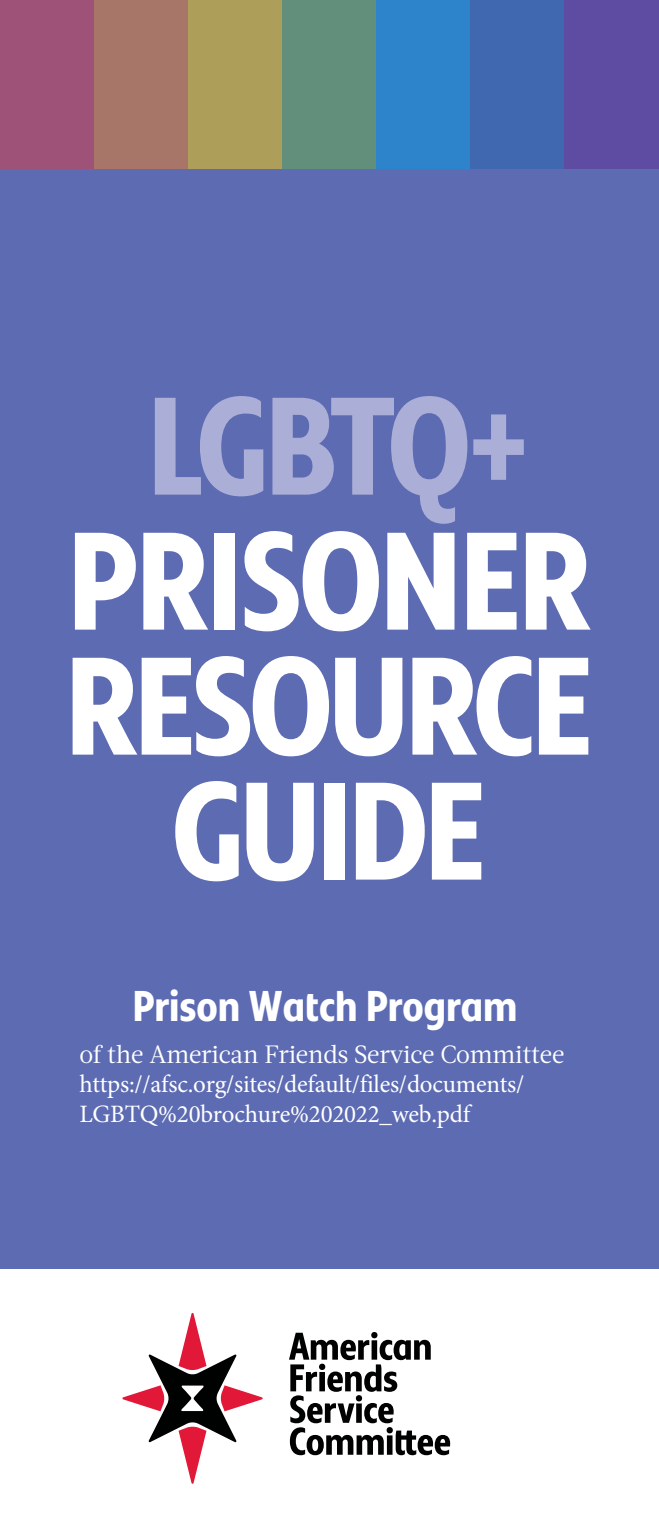
<style>
.page{position:relative;width:659px;height:1530px;background:#fff}
.page>*{position:absolute;margin:0;border:0;box-sizing:border-box;transform-origin:0 0}
.t1{font:700 145px/125px "Bonnie Condensed";letter-spacing:-.02em;color:#fff;text-align:center}
.t2{font:700 145px "Bonnie Condensed";letter-spacing:-.035em;color:#abafd8}
.t3{font:700 45px "Bonnie Condensed";color:#fff}
.t4{font:25px/30px "Minion Pro";letter-spacing:-.01em;color:#fff}
.t5{font:25px "Acta";letter-spacing:-.01em;color:#fff}
</style>
<div class="page">
<div style="left:0;top:0;width:659px;height:1269px;background:#5d6bb2"></div>
<div style="left:0;top:0;width:95px;height:169px;background:#9e5278"></div>
<div style="left:94px;top:0;width:95px;height:169px;background:#a87669"></div>
<div style="left:188px;top:0;width:95px;height:169px;background:#ad9f59"></div>
<div style="left:282px;top:0;width:95px;height:169px;background:#628f7b"></div>
<div style="left:376px;top:0;width:95px;height:169px;background:#2e84ca"></div>
<div style="left:470px;top:0;width:95px;height:169px;background:#3f68b1"></div>
<div style="left:564px;top:0;width:95px;height:169px;background:#5d4ca1"></div>
<svg style="left:122px;top:1313px;width:141px;height:171px"></svg>
<svg style="left:289px;top:1332px;width:161px;height:123px"></svg>
<div style="left:386px;top:1427px;width:7px;height:6px;background:#000101;border-radius:50%"></div>
<div style="left:387px;top:1435px;width:5px;height:20px;background:#000101"></div>
<h1 class="t2" style="left:148px;top:348px;width:384px">LGBTQ+</h1>
<h1 class="t1" style="left:65px;top:517px;width:528px">PRISONER<br>RESOURCE<br>GUIDE</h1>
<h2 class="t3" style="left:133px;top:976px;width:386px">Prison Watch Program</h2>
<p class="t5" style="left:79px;top:1039px;width:486px">of the American Friends Service Committee</p>
<p class="t4" style="left:79px;top:1069px;width:446px">https://afsc.org/sites/default/files/documents/<br>LGBTQ%20brochure%202022_web.pdf</p>
</div>
